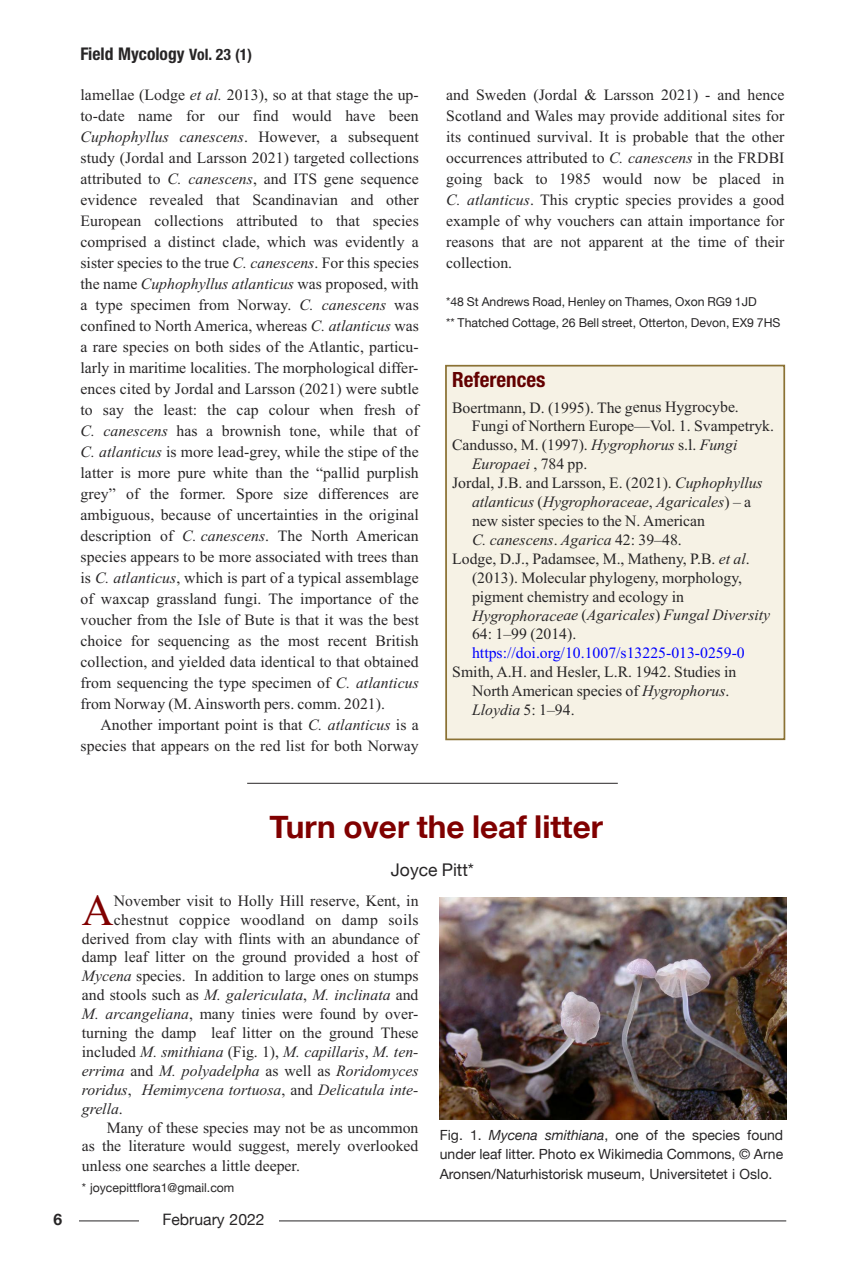
<style>
.page{position:relative;width:865px;height:1267px;background:#fff}
.page>*{position:absolute;margin:0;border:0;box-sizing:border-box;transform-origin:0 0}
.t1{font:44.27px "Times New Roman";color:#800000}
.t2{font:700 31.5px "Helvetica Neue";color:#800000}
.t3{font:700 condensed 21px "Helvetica Neue";color:#630000}
.t4{font:700 condensed 17.5px "Helvetica Neue";color:#272526}
.t5{font:17.5px "Helvetica Neue";color:#272526}
.t6{font:15.75px/21px "Times New Roman";color:#272526;text-align:justify}
.t7{font:italic 15.75px "Times New Roman";color:#272526}
.t8{font:15.75px "Times New Roman";color:#00f}
.t9{font:15.75px "Times New Roman";letter-spacing:.02em;color:#272526}
.t10{font:15.75px "Helvetica Neue";color:#272526}
.t11{font:700 15.75px "Helvetica Neue";color:#272526}
.t12{font:14px/19.6px "Helvetica Neue";color:#272526;text-align:justify}
.t13{font:12.25px/21px "Helvetica Neue";color:#272526}
.s1{font-size:15.75px}
.s2{font-style:italic}
.s3{font-style:normal}
</style>
<div class="page">
<hr style="left:79px;top:1220px;width:707px;height:1px;background:#272526">
<div style="left:139px;top:1208px;width:140px;height:29px;background:#fff"></div>
<div style="left:447px;top:366px;width:336px;height:372px;background:#f6f2e5"></div>
<div style="left:445px;top:365px;width:340px;height:375px;border:2px solid #8b7234"></div>
<hr style="left:247px;top:783px;width:371px;height:1px;background:#272526">
<img style="left:439px;top:898px;width:347px;height:222px">
<p class="t4" style="left:80px;top:39px;width:173px">Field Mycology <span class="s1">Vol. 23 (1)</span></p>
<p class="t6" style="left:80px;top:84px;width:340px">lamellae (Lodge <span class="s2">et al.</span> 2013), so at that stage the up&shy;to-date name for our find would have been <span class="s2">Cuphophyllus canescens</span>. However, a subsequent study (Jordal and Larsson 2021) targeted collections attributed to <span class="s2">C. canescens</span>, and ITS gene sequence evidence revealed that Scandinavian and other European collections attributed to that species comprised a distinct clade, which was evidently a sister species to the true <span class="s2">C. canescens</span>. For this species the name <span class="s2">Cuphophyllus atlanticus</span> was proposed, with a type specimen from Norway. <span class="s2">C. canescens</span> was confined to North America, whereas <span class="s2">C. atlanticus</span> was a rare species on both sides of the Atlantic, particu&shy;larly in maritime localities. The morphological differ&shy;ences cited by Jordal and Larsson (2021) were subtle to say the least: the cap colour when fresh of <span class="s2">C. canescens</span> has a brownish tone, while that of <span class="s2">C. atlanticus</span> is more lead-grey, while the stipe of the latter is more pure white than the “pallid purplish grey” of the former. Spore size differences are ambiguous, because of uncertainties in the original description of <span class="s2">C. canescens</span>. The North American species appears to be more associated with trees than is <span class="s2">C. atlanticus</span>, which is part of a typical assemblage of waxcap grassland fungi. The importance of the voucher from the Isle of Bute is that it was the best choice for sequencing as the most recent British collection, and yielded data identical to that obtained from sequencing the type specimen of <span class="s2">C. atlanticus </span>from Norway (M. Ainsworth pers. comm. 2021).</p>
<p class="t6" style="left:81px;top:714px;width:340px;text-align:right">Another important point is that <span class="s2">C. atlanticus</span> is a species that appears on the red list for both Norway</p>
<p class="t6" style="left:446px;top:84px;width:340px">and Sweden (Jordal &amp; Larsson 2021) - and hence Scotland and Wales may provide additional sites for its continued survival. It is probable that the other occurrences attributed to <span class="s2">C. canescens</span> in the FRDBI going back to 1985 would now be placed in <span class="s2">C. atlanticus</span>. This cryptic species provides a good example of why vouchers can attain importance for reasons that are not apparent at the time of their collection.</p>
<p class="t13" style="left:446px;top:291px;width:336px">*48 St Andrews Road, Henley on Thames, Oxon RG9 1JD<br>** Thatched Cottage, 26 Bell street, Otterton, Devon, EX9 7HS</p>
<h3 class="t3" style="left:452px;top:362px;width:95px">References</h3>
<p class="t6" style="left:452px;top:396px;width:288px">Boertmann, D. (1995). The genus Hygrocybe.</p>
<p class="t6" style="left:472px;top:415px;width:304px">Fungi of Northern Europe—Vol. 1. Svampetryk.</p>
<p class="t6" style="left:452px;top:434px;width:287px">Candusso, M. (1997). <span class="s2">Hygrophorus</span> s.l. <span class="s2">Fungi</span></p>
<p class="t7" style="left:472px;top:455px;width:117px">Europaei <span class="s3">, 784 pp.</span></p>
<p class="t6" style="left:452px;top:472px;width:312px">Jordal, J.B. and Larsson, E. (2021). <span class="s2">Cuphophyllus</span></p>
<p class="t7" style="left:472px;top:492px;width:281px">atlanticus <span class="s3">(</span>Hygrophoraceae<span class="s3">,</span> Agaricales<span class="s3">) – a</span></p>
<p class="t6" style="left:472px;top:510px;width:235px">new sister species to the N. American</p>
<p class="t7" style="left:472px;top:530px;width:211px">C. canescens<span class="s3">.</span> Agarica <span class="s3">42: 39–48.</span></p>
<p class="t6" style="left:452px;top:548px;width:299px">Lodge, D.J., Padamsee, M., Matheny, P.B. <span class="s2">et al</span>.</p>
<p class="t6" style="left:472px;top:567px;width:272px">(2013). Molecular phylogeny, morphology,</p>
<p class="t6" style="left:472px;top:585px;width:213px">pigment chemistry and ecology in</p>
<p class="t7" style="left:472px;top:606px;width:300px">Hygrophoraceae <span class="s3">(</span>Agaricales<span class="s3">)</span> Fungal Diversity</p>
<p class="t6" style="left:472px;top:623px;width:106px">64: 1–99 (2014).</p>
<p class="t8" style="left:472px;top:643px;width:274px">https://doi.org/10.1007/s13225-013-0259-0</p>
<p class="t6" style="left:472px;top:662px;width:266px;line-height:18.9px;text-align:left;text-indent:-20px">Smith, A.H. and Hesler, L.R. 1942. Studies in<br>North American species of <span class="s2">Hygrophorus</span>.<br><span class="s2">Lloydia</span> 5: 1–94.</p>
<p class="t11" style="left:54px;top:1209px;width:10px">6</p>
<h2 class="t2" style="left:269px;top:807px;width:335px">Turn over the leaf litter</h2>
<p class="t5" style="left:391px;top:860px;width:85px">Joyce Pitt*</p>
<h1 class="t1" style="left:82px;top:883px;width:33px">A</h1>
<p class="t6" style="left:114px;top:890px;width:306px">November visit to Holly Hill reserve, Kent, in</p>
<p class="t9" style="left:114px;top:910px;width:306px">chestnut coppice woodland on damp soils</p>
<p class="t6" style="left:82px;top:927px;width:338px">derived from clay with flints with an abundance of</p>
<p class="t6" style="left:82px;top:946px;width:338px">damp leaf litter on the ground provided a host of</p>
<p class="t6" style="left:82px;top:965px;width:338px"><span class="s2">Mycena</span> species. In addition to large ones on stumps</p>
<p class="t7" style="left:82px;top:985px;width:338px"><span class="s3">and stools such as</span> M. galericulata<span class="s3">,</span> M. inclinata <span class="s3">and</span></p>
<p class="t6" style="left:82px;top:1003px;width:338px"><span class="s2">M. arcangeliana</span>, many tinies were found by over-</p>
<p class="t6" style="left:82px;top:1022px;width:338px">turning the damp leaf litter on the ground These</p>
<p class="t7" style="left:82px;top:1042px;width:338px"><span class="s3">included</span> M. smithiana <span class="s3">(Fig. 1),</span> M. capillaris<span class="s3">,</span> M. ten-</p>
<p class="t7" style="left:82px;top:1061px;width:338px">errima <span class="s3">and</span> M. polyadelpha <span class="s3">as well as</span> Roridomyces</p>
<p class="t7" style="left:82px;top:1080px;width:338px">roridus<span class="s3">,</span> Hemimycena tortuosa<span class="s3">, and</span> Delicatula inte-</p>
<p class="t7" style="left:82px;top:1099px;width:42px">grella<span class="s3">.</span></p>
<p class="t6" style="left:107px;top:1116px;width:313px">Many of these species may not be as uncommon</p>
<p class="t6" style="left:82px;top:1135px;width:338px">as the literature would suggest, merely overlooked</p>
<p class="t6" style="left:82px;top:1155px;width:220px">unless one searches a little deeper.</p>
<p class="t13" style="left:82px;top:1177px;width:154px">* joycepittflora1@gmail.com</p>
<p class="t10" style="left:162px;top:1210px;width:104px">February 2022</p>
<p class="t12" style="left:440px;top:1125px;width:345px">Fig. 1. <span class="s2">Mycena smithiana</span>, one of the species found under leaf litter. Photo ex Wikimedia Commons, © Arne Aronsen/Naturhistorisk museum, Universitetet i Oslo.</p>
</div>
